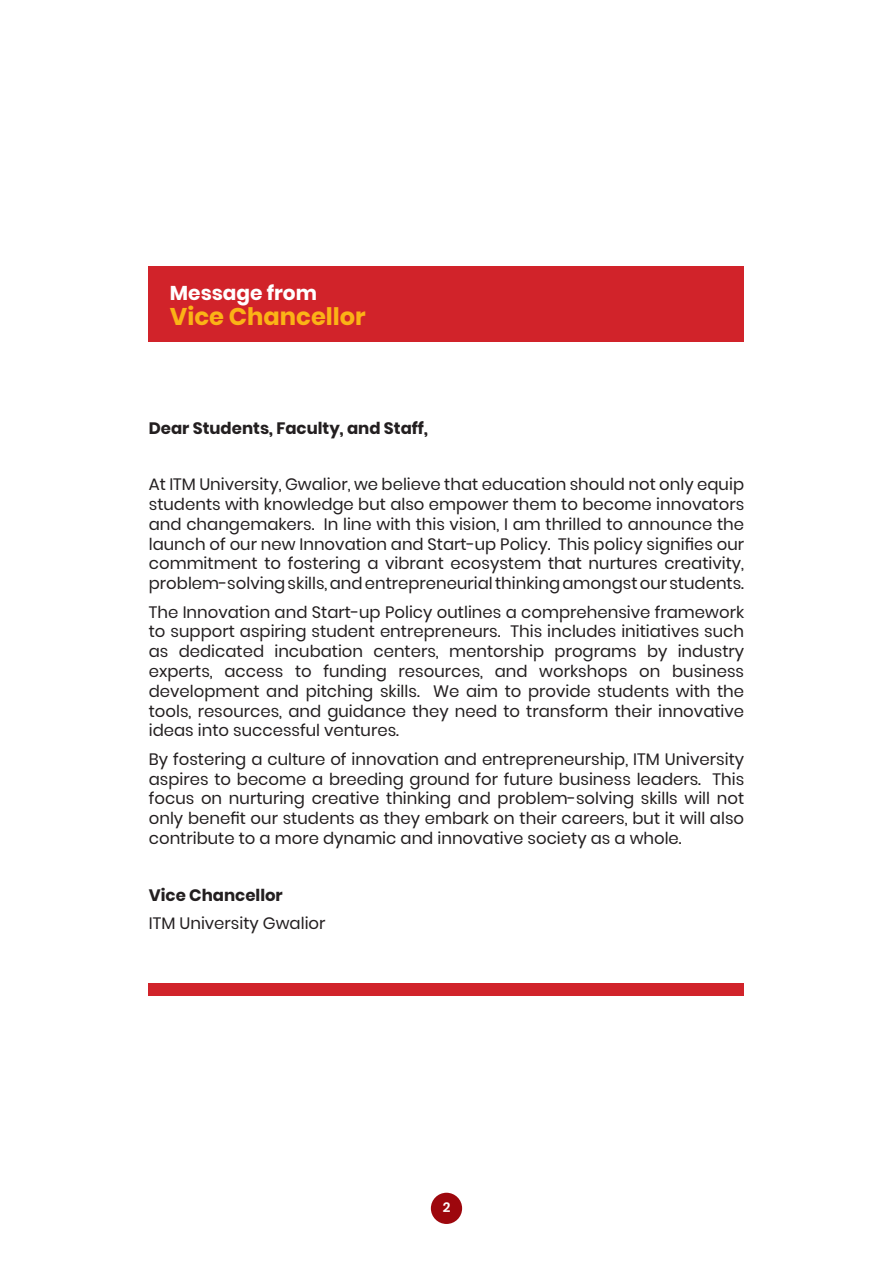
<style>
.page{position:relative;width:893px;height:1263px;background:#fff}
.page>*{position:absolute;margin:0;border:0;box-sizing:border-box;transform-origin:0 0}
.t1{font:700 24.15px "Poppins";color:#fbb316}
.t2{font:700 20.1px "Poppins";color:#fff}
.t3{font:16.5px/19.8px "Poppins";color:#231f20;text-align:justify}
.t4{font:700 16.5px "Poppins";color:#231f20}
.t5{font:600 13.5px "Poppins";color:#fff}
</style>
<div class="page">
<div style="left:431px;top:1193px;width:31px;height:31px;background:#9d070d;border-radius:50%"></div>
<div style="left:149px;top:267px;width:595px;height:75px;background:#d1232a"></div>
<div style="left:149px;top:983px;width:595px;height:13px;background:#d1232a"></div>
<p class="t2" style="left:170px;top:281px;width:149px">Message from</p>
<h1 class="t1" style="left:170px;top:303px;width:197px">Vice Chancellor</h1>
<p class="t4" style="left:149px;top:418px;width:281px">Dear Students, Faculty, and Staff,</p>
<p class="t3" style="left:149px;top:475px;width:597px">At ITM University, Gwalior, we believe that education should not only equip students with knowledge but also empower them to become innovators and changemakers. In line with this vision, I am thrilled to announce the launch of our new Innovation and Start-up Policy. This policy signifies our commitment to fostering a vibrant ecosystem that nurtures creativity, problem-solving skills, and entrepreneurial thinking amongst our students.</p>
<p class="t3" style="left:149px;top:602px;width:597px">The Innovation and Start-up Policy outlines a comprehensive framework to support aspiring student entrepreneurs. This includes initiatives such as dedicated incubation centers, mentorship programs by industry experts, access to funding resources, and workshops on business development and pitching skills. We aim to provide students with the tools, resources, and guidance they need to transform their innovative ideas into successful ventures.</p>
<p class="t3" style="left:149px;top:749px;width:597px">By fostering a culture of innovation and entrepreneurship, ITM University aspires to become a breeding ground for future business leaders. This focus on nurturing creative thinking and problem-solving skills will not only benefit our students as they embark on their careers, but it will also contribute to a more dynamic and innovative society as a whole.</p>
<p class="t4" style="left:149px;top:885px;width:135px">Vice Chancellor</p>
<p class="t3" style="left:149px;top:913px;width:178px">ITM University Gwalior</p>
<p class="t5" style="left:443px;top:1199px;width:9px">2</p>
</div>
